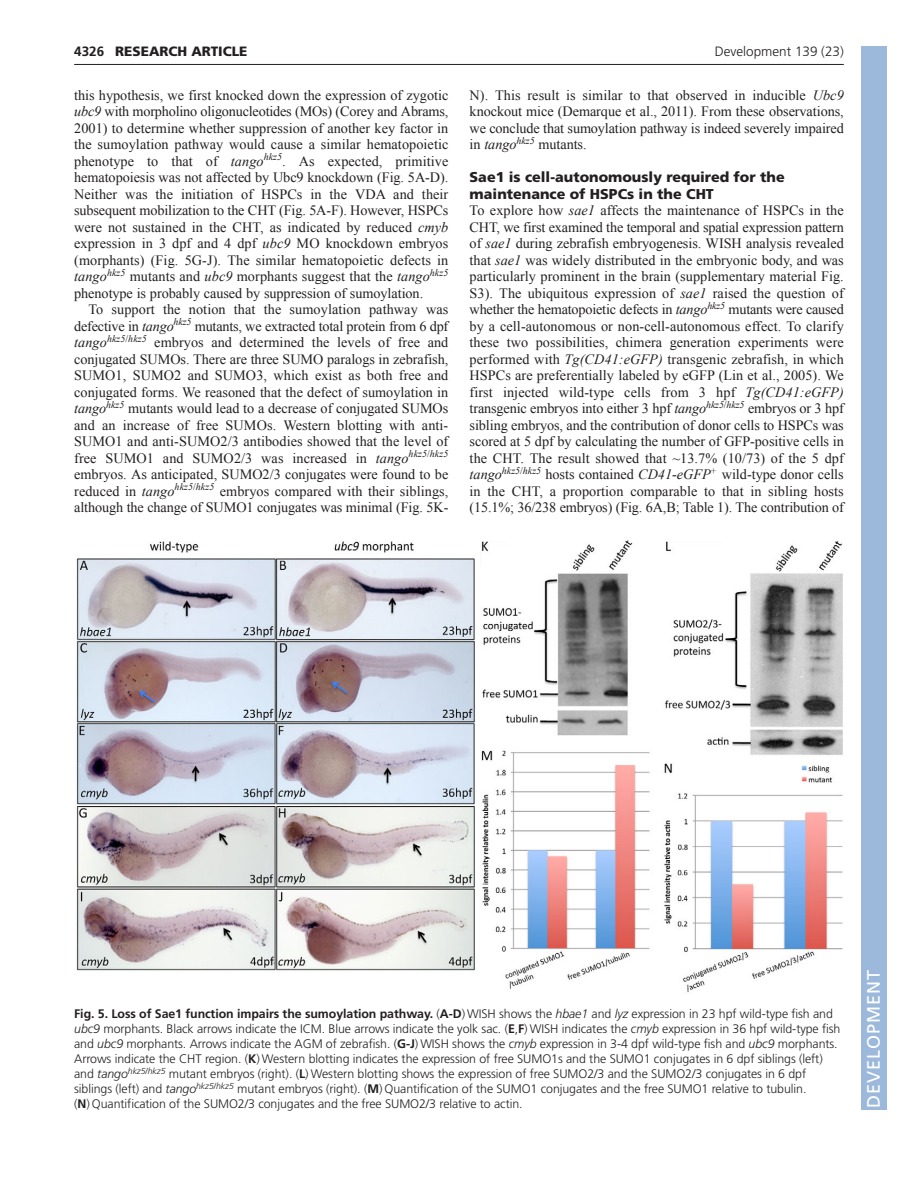
<style>
.page{position:relative;width:918px;height:1188px;background:#fff}
.page>*{position:absolute;margin:0;border:0;box-sizing:border-box;transform-origin:0 0}
.t1{font:18px "Frutiger LT Std";letter-spacing:.055em;color:#fff}
.t2{font:14.25px/16.5px "Times New Roman";letter-spacing:-.005em;color:#231f20;text-align:justify}
.t3{font:900 14.25px/16.5px "Frutiger LT Std";color:#231f20}
.t4{font:300 13.5px "Frutiger";color:#231f20}
.t5{font:900 13.5px "Frutiger LT Std";color:#231f20}
.t6{font:700 13.5px "Frutiger LT Std";color:#231f20}
.t7{font:300 12.3px/15px "Frutiger";letter-spacing:-.005em;color:#231f20}
.s1{font-style:italic}
.s2{font-weight:700}
</style>
<div class="page">
<hr style="left:74px;top:64px;width:770px;height:1px;background:#231f20">
<img style="left:76px;top:540px;width:767px;height:452px">
<div style="left:861px;top:46px;width:25px;height:1064px;background:#9cb9db"></div>
<p class="t5" style="left:115px;top:46px;width:134px">RESEARCH ARTICLE</p>
<p class="t4" style="left:715px;top:46px;width:131px">Development 139 (23)</p>
<p class="t6" style="left:74px;top:46px;width:32px">4326</p>
<p class="t2" style="left:74px;top:87px;width:376px">this hypothesis, we first knocked down the expression of zygotic <span class="s1">ubc9</span> with morpholino oligonucleotides (MOs) (Corey and Abrams, 2001) to determine whether suppression of another key factor in the sumoylation pathway would cause a similar hematopoietic phenotype to that of <span class="s1">tango</span><sup>hkz5</sup>. As expected, primitive hematopoiesis was not affected by Ubc9 knockdown (Fig. 5A-D).<br>Neither was the initiation of HSPCs in the VDA and their subsequent mobilization to the CHT (Fig. 5A-F). However, HSPCs were not sustained in the CHT, as indicated by reduced <span class="s1">cmyb </span>expression in 3 dpf and 4 dpf <span class="s1">ubc9</span> MO knockdown embryos (morphants) (Fig. 5G-J). The similar hematopoietic defects in <span class="s1">tango</span><sup>hkz5</sup> mutants and <span class="s1">ubc9</span> morphants suggest that the <span class="s1">tango</span><sup>hkz5 </sup>phenotype is probably caused by suppression of sumoylation.</p>
<p class="t2" style="left:74px;top:301px;width:376px;text-indent:14px">To support the notion that the sumoylation pathway was defective in <span class="s1">tango</span><sup>hkz5</sup> mutants, we extracted total protein from 6 dpf <span class="s1">tango</span><sup>hkz5</sup><sup>/</sup><sup>hkz5</sup> embryos and determined the levels of free and conjugated SUMOs. There are three SUMO paralogs in zebrafish, SUMO1, SUMO2 and SUMO3, which exist as both free and conjugated forms. We reasoned that the defect of sumoylation in <span class="s1">tango</span><sup>hkz5</sup> mutants would lead to a decrease of conjugated SUMOs and an increase of free SUMOs. Western blotting with anti-SUMO1 and anti-SUMO2/3 antibodies showed that the level of free SUMO1 and SUMO2/3 was increased in <span class="s1">tango</span><sup>hkz5</sup><sup>/</sup><sup>hkz5 </sup>embryos. As anticipated, SUMO2/3 conjugates were found to be reduced in <span class="s1">tango</span><sup>hkz5</sup><sup>/</sup><sup>hkz5</sup> embryos compared with their siblings, although the change of SUMO1 conjugates was minimal (Fig. 5K-</p>
<p class="t2" style="left:470px;top:87px;width:376px">N). This result is similar to that observed in inducible <span class="s1">Ubc9 </span>knockout mice (Demarque et al., 2011). From these observations, we conclude that sumoylation pathway is indeed severely impaired in <span class="s1">tango</span><sup>hkz5</sup> mutants.</p>
<p class="t3" style="left:470px;top:170px;width:317px">Sae1 is cell-autonomously required for the maintenance of HSPCs in the CHT</p>
<p class="t2" style="left:470px;top:202px;width:376px">To explore how <span class="s1">sae1</span> affects the maintenance of HSPCs in the CHT, we first examined the temporal and spatial expression pattern of <span class="s1">sae1</span> during zebrafish embryogenesis. WISH analysis revealed that <span class="s1">sae1</span> was widely distributed in the embryonic body, and was particularly prominent in the brain (supplementary material Fig.<br>S3). The ubiquitous expression of <span class="s1">sae1</span> raised the question of whether the hematopoietic defects in <span class="s1">tango</span><sup>hkz5</sup> mutants were caused by a cell-autonomous or non-cell-autonomous effect. To clarify these two possibilities, chimera generation experiments were performed with <span class="s1">Tg(CD41:eGFP)</span> transgenic zebrafish, in which HSPCs are preferentially labeled by eGFP (Lin et al., 2005). We first injected wild-type cells from 3 hpf <span class="s1">Tg(CD41:eGFP) </span>transgenic embryos into either 3 hpf <span class="s1">tango</span><sup>hkz5</sup><sup>/</sup><sup>hkz5</sup> embryos or 3 hpf sibling embryos, and the contribution of donor cells to HSPCs was scored at 5 dpf by calculating the number of GFP-positive cells in the CHT. The result showed that ~13.7% (10/73) of the 5 dpf <span class="s1">tango</span><sup>hkz5</sup><sup>/</sup><sup>hkz5</sup> hosts contained <span class="s1">CD41-eGFP</span><sup>+</sup> wild-type donor cells in the CHT, a proportion comparable to that in sibling hosts (15.1%; 36/238 embryos) (Fig. 6A,B; Table 1). The contribution of</p>
<p class="t7" style="left:74px;top:1008px;width:768px"><span class="s2">Fig. 5. Loss of Sae1 function impairs the sumoylation pathway.</span> (<span class="s2">A-D</span>) WISH shows the <span class="s1">hbae1</span> and <span class="s1">lyz</span> expression in 23 hpf wild-type fish and <span class="s1">ubc9</span> morphants. Black arrows indicate the ICM. Blue arrows indicate the yolk sac. (<span class="s2">E</span>,<span class="s2">F</span>) WISH indicates the <span class="s1">cmyb</span> expression in 36 hpf wild-type fish and <span class="s1">ubc9</span> morphants. Arrows indicate the AGM of zebrafish. (<span class="s2">G-J</span>) WISH shows the <span class="s1">cmyb</span> expression in 3-4 dpf wild-type fish and <span class="s1">ubc9</span> morphants.<br>Arrows indicate the CHT region. (<span class="s2">K</span>) Western blotting indicates the expression of free SUMO1s and the SUMO1 conjugates in 6 dpf siblings (left) and <span class="s1">tango</span><sup>hkz5</sup><sup>/</sup><sup>hkz5</sup> mutant embryos (right). (<span class="s2">L</span>) Western blotting shows the expression of free SUMO2/3 and the SUMO2/3 conjugates in 6 dpf siblings (left) and <span class="s1">tango</span><sup>hkz5</sup><sup>/</sup><sup>hkz5</sup> mutant embryos (right). (<span class="s2">M</span>) Quantification of the SUMO1 conjugates and the free SUMO1 relative to tubulin.<br>(<span class="s2">N</span>) Quantification of the SUMO2/3 conjugates and the free SUMO2/3 relative to actin.</p>
<p class="t1" style="left:863px;top:1108px;width:140px;rotate:-90deg">DEVELOPMENT</p>
</div>
